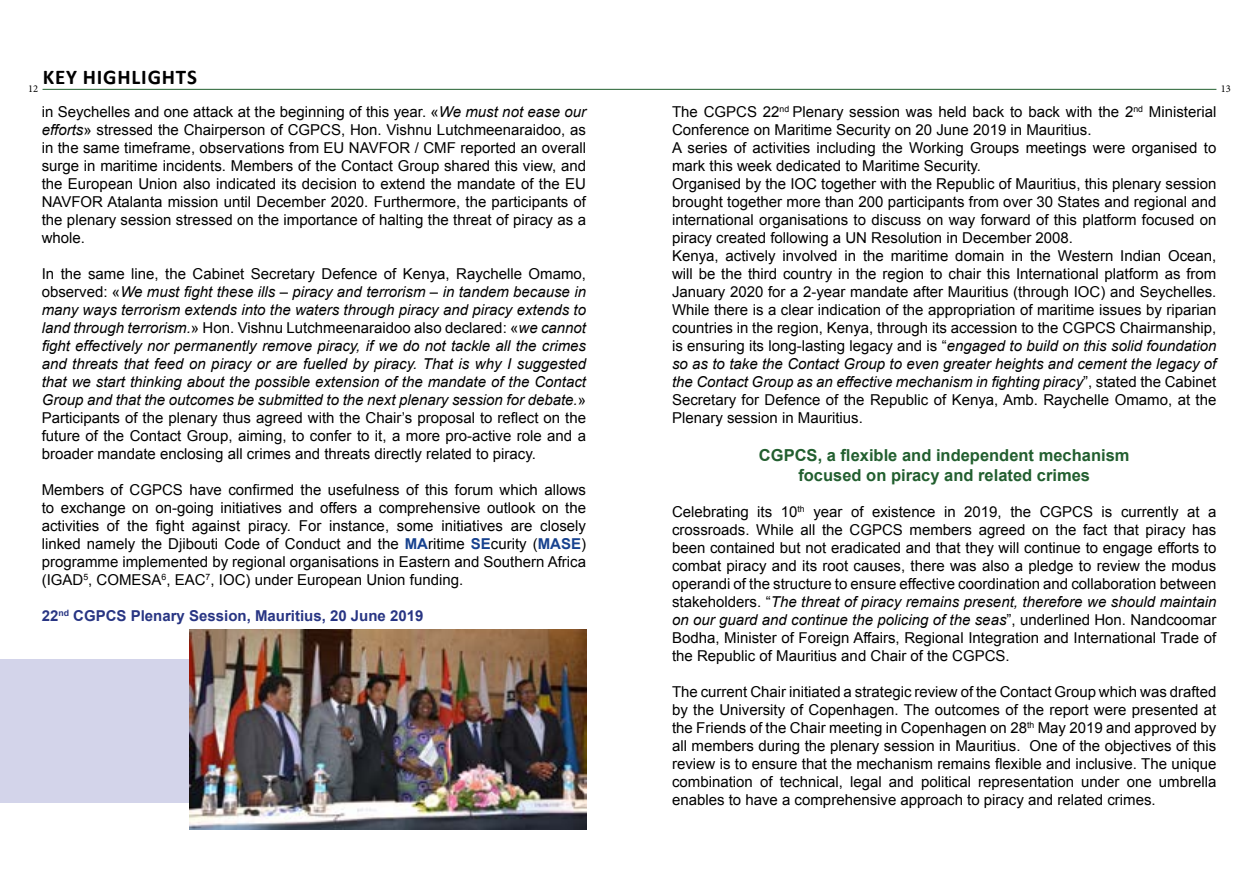
<style>
.page{position:relative;width:1259px;height:893px;background:#fff}
.page>*{position:absolute;margin:0;border:0;box-sizing:border-box;transform-origin:0 0}
.t1{font:700 21px "Calibri";letter-spacing:.04em;color:#000}
.t2{font:700 16.5px/19.8px "Arial";color:#225f2f;text-align:center}
.t3{font:15px/18px "Arial";color:#000;text-align:justify}
.t4{font:italic 15px/18px "Arial";color:#000;text-align:justify}
.t5{font:700 15px "Arial";color:#283583}
.t6{font:10.5px "Minion Pro";color:#000}
.s1{font-style:italic}
.s2{font-style:normal}
.s3{font-weight:700;color:#17428f}
</style>
<div class="page">
<div style="left:0;top:659px;width:388px;height:144px;background:#d3d4ea"></div>
<img style="left:190px;top:629px;width:397px;height:200px">
<hr style="left:43px;top:89px;width:1173px;height:1px;background:#225f2f">
<h1 class="t1" style="left:28px;top:62px;width:170px"><sub>12</sub> KEY HIGHLIGHTS</h1>
<p class="t3" style="left:42px;top:103px;width:546px">in Seychelles and one attack at the beginning of this year. «<span class="s1">We must not ease our efforts</span>» stressed the Chairperson of CGPCS, Hon. Vishnu Lutchmeenaraidoo, as in the same timeframe, observations from EU NAVFOR / CMF reported an overall surge in maritime incidents. Members of the Contact Group shared this view, and the European Union also indicated its decision to extend the mandate of the EU NAVFOR Atalanta mission until December 2020. Furthermore, the participants of the plenary session stressed on the importance of halting the threat of piracy as a whole.</p>
<p class="t4" style="left:42px;top:265px;width:546px"><span class="s2">In the same line, the Cabinet Secretary Defence of Kenya, Raychelle Omamo, observed: «</span>We must fight these ills – piracy and terrorism – in tandem because in many ways terrorism extends into the waters through piracy and piracy extends to land through terrorism.<span class="s2">» Hon. Vishnu Lutchmeenaraidoo also declared: «</span>we cannot fight effectively nor permanently remove piracy, if we do not tackle all the crimes and threats that feed on piracy or are fuelled by piracy. That is why I suggested that we start thinking about the possible extension of the mandate of the Contact Group and that the outcomes be submitted to the next plenary session for debate.<span class="s2">» Participants of the plenary thus agreed with the Chair’s proposal to reflect on the future of the Contact Group, aiming, to confer to it, a more pro-active role and a broader mandate enclosing all crimes and threats directly related to piracy.</span></p>
<p class="t3" style="left:42px;top:481px;width:546px">Members of CGPCS have confirmed the usefulness of this forum which allows to exchange on on-going initiatives and offers a comprehensive outlook on the activities of the fight against piracy. For instance, some initiatives are closely linked namely the Djibouti Code of Conduct and the <span class="s3">MA</span>ritime <span class="s3">SE</span>curity (<span class="s3">MASE</span>) programme implemented by regional organisations in Eastern and Southern Africa (IGAD<sup>5</sup>, COMESA<sup>6</sup>, EAC<sup>7</sup>, IOC) under European Union funding.</p>
<p class="t5" style="left:42px;top:606px;width:383px">22<sup>nd</sup> CGPCS Plenary Session, Mauritius, 20 June 2019</p>
<p class="t6" style="left:1220px;top:82px;width:12px">13</p>
<p class="t3" style="left:672px;top:103px;width:546px;text-align:left">The CGPCS 22<sup>nd</sup> Plenary session was held back to back with the 2<sup>nd</sup> Ministerial Conference on Maritime Security on 20 June 2019 in Mauritius.<br>A series of activities including the Working Groups meetings were organised to mark this week dedicated to Maritime Security.<br>Organised by the IOC together with the Republic of Mauritius, this plenary session brought together more than 200 participants from over 30 States and regional and international organisations to discuss on way forward of this platform focused on piracy created following a UN Resolution in December 2008.<br>Kenya, actively involved in the maritime domain in the Western Indian Ocean, will be the third country in the region to chair this International platform as from January 2020 for a 2-year mandate after Mauritius (through IOC) and Seychelles.<br>While there is a clear indication of the appropriation of maritime issues by riparian countries in the region, Kenya, through its accession to the CGPCS Chairmanship, is ensuring its long-lasting legacy and is “<span class="s1">engaged to build on this solid foundation so as to take the Contact Group to even greater heights and cement the legacy of the Contact Group as an effective mechanism in fighting piracy</span>”, stated the Cabinet Secretary for Defence of the Republic of Kenya, Amb. Raychelle Omamo, at the Plenary session in Mauritius.</p>
<p class="t2" style="left:759px;top:446px;width:372px">CGPCS, a flexible and independent mechanism focused on piracy and related crimes</p>
<p class="t3" style="left:672px;top:503px;width:546px">Celebrating its 10<sup>th</sup> year of existence in 2019, the CGPCS is currently at a crossroads. While all the CGPCS members agreed on the fact that piracy has been contained but not eradicated and that they will continue to engage efforts to combat piracy and its root causes, there was also a pledge to review the modus operandi of the structure to ensure effective coordination and collaboration between stakeholders. “<span class="s1">The threat of piracy remains present, therefore we should maintain on our guard and continue the policing of the seas</span>”, underlined Hon. Nandcoomar Bodha, Minister of Foreign Affairs, Regional Integration and International Trade of the Republic of Mauritius and Chair of the CGPCS.</p>
<p class="t3" style="left:672px;top:683px;width:546px">The current Chair initiated a strategic review of the Contact Group which was drafted by the University of Copenhagen. The outcomes of the report were presented at the Friends of the Chair meeting in Copenhagen on 28<sup>th</sup> May 2019 and approved by all members during the plenary session in Mauritius. One of the objectives of this review is to ensure that the mechanism remains flexible and inclusive. The unique combination of technical, legal and political representation under one umbrella enables to have a comprehensive approach to piracy and related crimes.</p>
</div>
